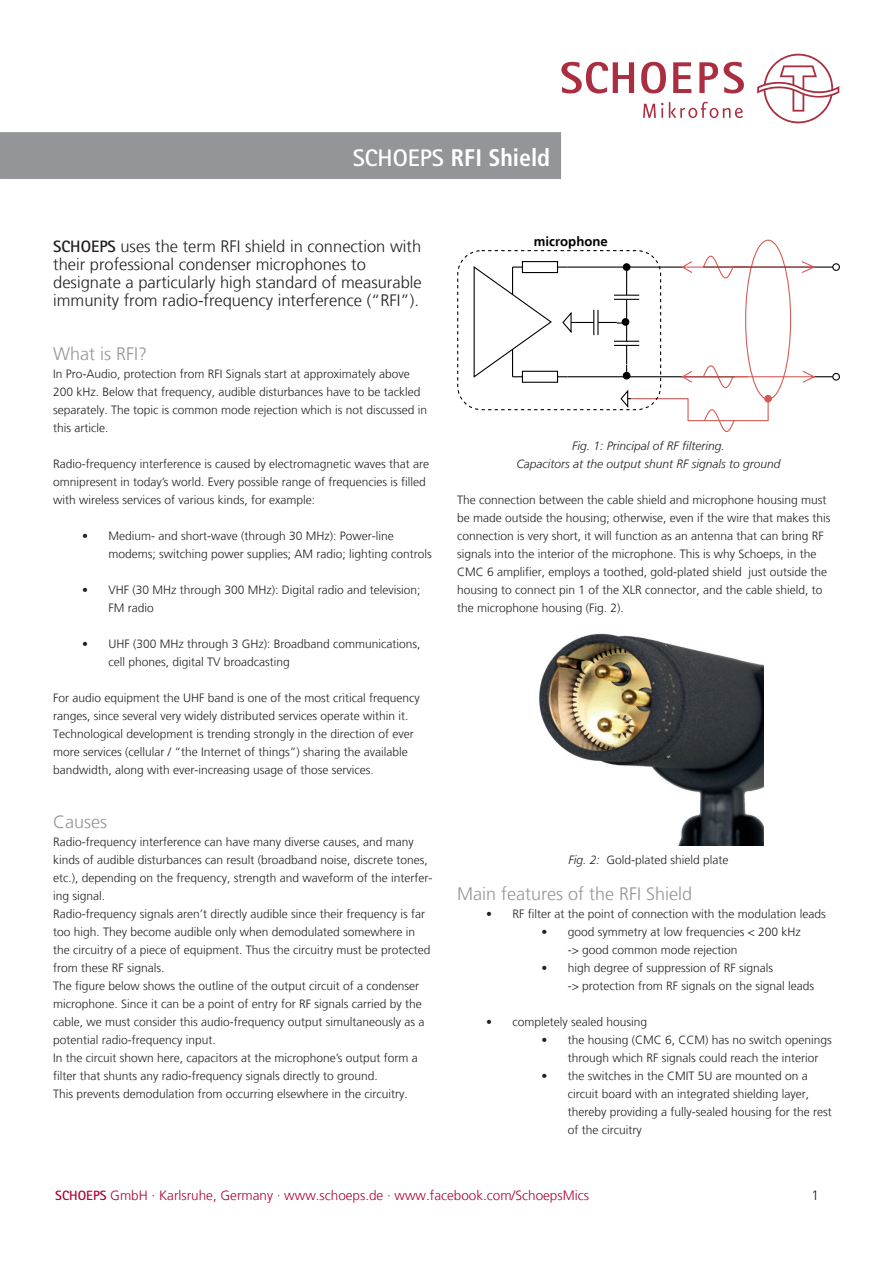
<style>
.page{position:relative;width:893px;height:1263px;background:#fff}
.page>*{position:absolute;margin:0;border:0;box-sizing:border-box;transform-origin:0 0}
.t1{font:700 condensed 24px "Frutiger LT Std";color:#fff}
.t2{font:300 18px "Frutiger LT";color:#939598}
.t3{font:300 16.5px/18px "Frutiger LT";color:#231f20}
.t4{font:300 13.5px "Frutiger LT";color:#ab0333}
.t5{font:300 13.5px "Frutiger LT";color:#231f20}
.t6{font:700 13.2px "Frutiger LT";color:#000001}
.t7{font:300 12px/18px "Frutiger LT";color:#231f20}
.t8{font:italic 300 12px/18px "Frutiger LT";color:#231f20;text-align:center}
.s1{font-family:"Agfa Rotis Sans Serif";font-stretch:normal}
.s2{font-family:"Agfa Rotis Sans Serif";font-weight:700}
.s3{font-family:"Palatino Linotype";font-weight:400}
.s4{font-style:italic}
</style>
<div class="page">
<svg style="left:757px;top:54px;width:82px;height:69px"></svg>
<svg style="left:641px;top:62px;width:25px;height:32px"></svg>
<svg style="left:673px;top:62px;width:18px;height:31px"></svg>
<svg style="left:699px;top:62px;width:45px;height:32px"></svg>
<svg style="left:561px;top:62px;width:73px;height:32px"></svg>
<svg style="left:669px;top:102px;width:74px;height:17px"></svg>
<svg style="left:643px;top:103px;width:20px;height:15px"></svg>
<div style="left:832px;top:263px;width:8px;height:8px;border:1px solid #000001;border-radius:50%"></div>
<div style="left:832px;top:373px;width:8px;height:8px;border:1px solid #000001;border-radius:50%"></div>
<svg style="left:473px;top:256px;width:360px;height:176px"></svg>
<div style="left:1px;top:133px;width:559px;height:45px;background:#939598"></div>
<div style="left:0;top:132px;width:561px;height:47px;border:2px solid #939598"></div>
<img style="left:539px;top:633px;width:224px;height:212px">
<h1 class="t1" style="left:353px;top:143px;width:199px"><span class="s1">SCHOEPS</span> RFI Shield</h1>
<h3 class="t3" style="left:53px;top:238px;width:370px"><span class="s2">SCHOEPS</span> uses the term RFI shield in connection with their professional condenser microphones to designate a particularly high standard of measurable immunity from radio-frequency interference (“RFI”).</h3>
<h2 class="t2" style="left:53px;top:344px;width:95px">What is RFI?</h2>
<p class="t7" style="left:53px;top:365px;width:376px">In Pro-Audio, protection from RFI Signals start at approximately above 200 kHz. Below that frequency, audible disturbances have to be tackled separately. The topic is common mode rejection which is not discussed in this article.</p>
<p class="t7" style="left:53px;top:455px;width:377px">Radio-frequency interference is caused by electromagnetic waves that are omnipresent in today’s world. Every possible range of frequencies is filled with wireless services of various kinds, for example:</p>
<p class="t7" style="left:108px;top:527px;width:325px;text-indent:-27px"><span class="s3">•</span> Medium- and short-wave (through 30 MHz): Power-line modems; switching power supplies; AM radio; lighting controls</p>
<p class="t7" style="left:108px;top:581px;width:314px;text-indent:-27px"><span class="s3">•</span> VHF (30 MHz through 300 MHz): Digital radio and television;<br>FM radio</p>
<p class="t7" style="left:108px;top:635px;width:314px;text-indent:-27px"><span class="s3">•</span> UHF (300 MHz through 3 GHz): Broadband communications, cell phones, digital TV broadcasting</p>
<p class="t7" style="left:53px;top:689px;width:368px">For audio equipment the UHF band is one of the most critical frequency ranges, since several very widely distributed services operate within it.<br>Technological development is trending strongly in the direction of ever more services (cellular / “the Internet of things”) sharing the available bandwidth, along with ever-increasing usage of those services.</p>
<h2 class="t2" style="left:53px;top:812px;width:56px">Causes</h2>
<p class="t7" style="left:53px;top:833px;width:381px">Radio-frequency interference can have many diverse causes, and many kinds of audible disturbances can result (broadband noise, discrete tones, etc.), depending on the frequency, strength and waveform of the interfer&shy;ing signal.<br>Radio-frequency signals aren’t directly audible since their frequency is far too high. They become audible only when demodulated somewhere in the circuitry of a piece of equipment. Thus the circuitry must be protected from these RF signals.<br>The figure below shows the outline of the output circuit of a condenser microphone. Since it can be a point of entry for RF signals carried by the cable, we must consider this audio-frequency output simultaneously as a potential radio-frequency input.<br>In the circuit shown here, capacitors at the microphone’s output form a filter that shunts any radio-frequency signals directly to ground.<br>This prevents demodulation from occurring elsewhere in the circuitry.</p>
<p class="t6" style="left:534px;top:233px;width:75px">microphone</p>
<p class="t8" style="left:516px;top:437px;width:266px">Fig. 1: Principal of RF filtering.<br>Capacitors at the output shunt RF signals to ground</p>
<p class="t7" style="left:457px;top:491px;width:375px">The connection between the cable shield and microphone housing must be made outside the housing; otherwise, even if the wire that makes this connection is very short, it will function as an antenna that can bring RF signals into the interior of the microphone. This is why Schoeps, in the CMC 6 amplifier, employs a toothed, gold-plated shield just outside the housing to connect pin 1 of the XLR connector, and the cable shield, to the microphone housing (Fig. 2).</p>
<p class="t7" style="left:568px;top:851px;width:162px"><span class="s4">Fig. 2:</span> Gold-plated shield plate</p>
<h2 class="t2" style="left:457px;top:884px;width:237px">Main features of the RFI Shield</h2>
<p class="t7" style="left:485px;top:905px;width:342px"><span class="s3">•</span> RF filter at the point of connection with the modulation leads</p>
<p class="t7" style="left:568px;top:923px;width:235px;text-indent:-27px"><span class="s3">•</span> good symmetry at low frequencies &lt; 200 kHz -&gt; good common mode rejection</p>
<p class="t7" style="left:568px;top:959px;width:248px;text-indent:-27px"><span class="s3">•</span> high degree of suppression of RF signals<br>-&gt; protection from RF signals on the signal leads</p>
<p class="t7" style="left:485px;top:1013px;width:163px"><span class="s3">•</span> completely sealed housing</p>
<p class="t7" style="left:568px;top:1031px;width:266px;text-indent:-27px"><span class="s3">•</span> the housing (CMC 6, CCM) has no switch openings through which RF signals could reach the interior</p>
<p class="t7" style="left:568px;top:1067px;width:266px;text-indent:-27px"><span class="s3">•</span> the switches in the CMIT 5U are mounted on a circuit board with an integrated shielding layer, thereby providing a fully-sealed housing for the rest of the circuitry</p>
<p class="t4" style="left:55px;top:1188px;width:535px"><span class="s2">SCHOEPS</span> GmbH · Karlsruhe, Germany · www.schoeps.de · www.facebook.com/SchoepsMics</p>
<p class="t5" style="left:811px;top:1188px;width:9px">1</p>
</div>
